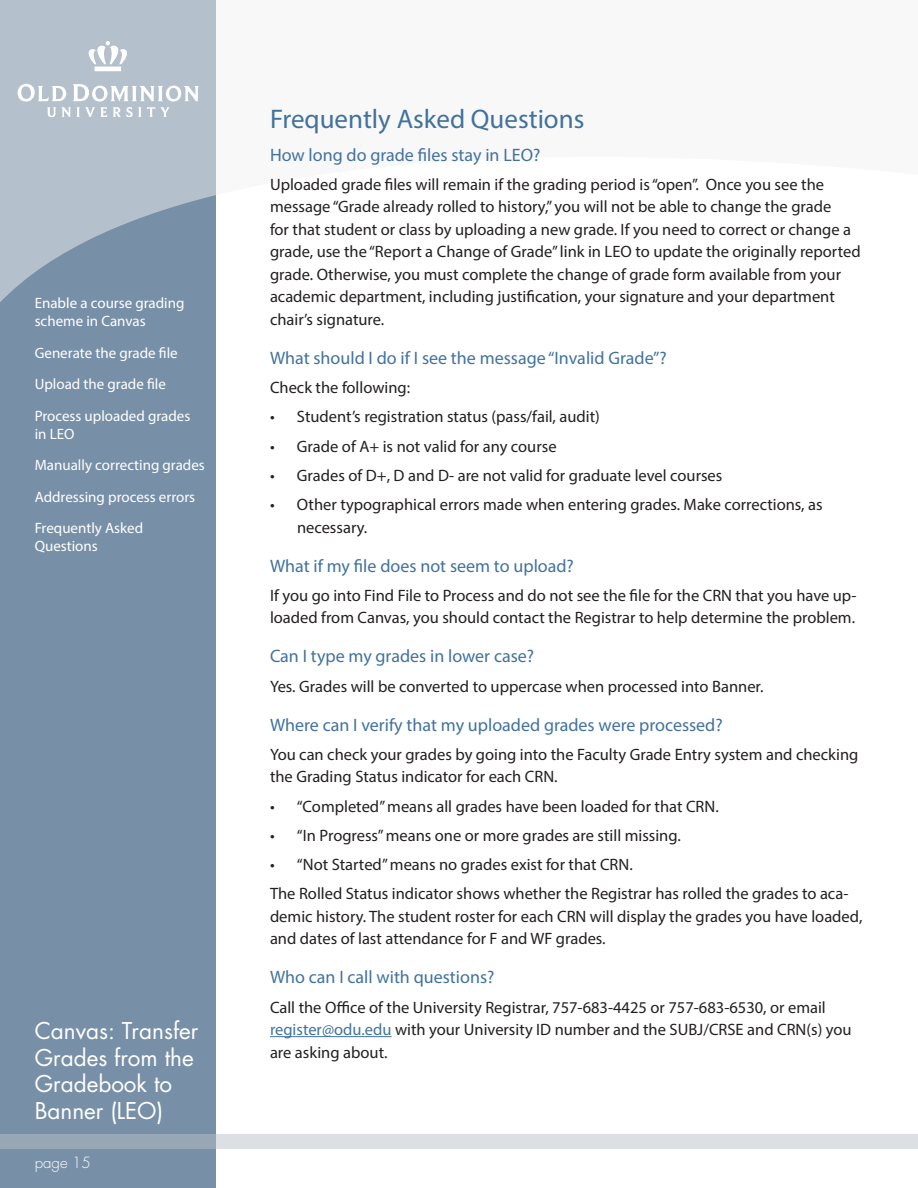
<style>
.page{position:relative;width:918px;height:1188px;background:#fff}
.page>*{position:absolute;margin:0;border:0;box-sizing:border-box;transform-origin:0 0}
.heading{font:27px "Myriad Pro";color:#41729e}
.t1{font:22.5px/26.7px "Futura Std";color:#fff}
.subhead{font:18px "Myriad Pro";color:#41729e}
.body_copy{font:16.5px/22.5px "Myriad Pro";color:#231f20}
.t2{font:15px/31.5px "Myriad Pro";color:#fff}
.t3{font:300 15px "Futura Std";color:#fff}
.s1{color:#41729e}
</style>
<div class="page">
<div style="left:0;top:0;width:216px;height:1188px;background:#7890a7"></div>
<svg style="left:0;top:0;width:216px;height:302px;fill:#b5c0cd"></svg>
<svg style="left:0;top:1134px;width:918px;height:14px;background:#ccd1d8"></svg>
<svg style="left:87px;top:41px;width:42px;height:30px"></svg>
<svg style="left:18px;top:84px;width:181px;height:33px;background:#c8d0d9"></svg>
<hr style="left:270px;top:1036px;width:122px;height:1px;background:#41729e">
<p class="t2" style="left:35px;top:294px;width:151px;line-height:18px">Enable a course grading scheme in Canvas</p>
<p class="t2" style="left:35px;top:337px;width:157px">Generate the grade file<br>Upload the grade file<br>Process uploaded grades</p>
<p class="t2" style="left:35px;top:418px;width:172px">in LEO<br>Manually correcting grades<br>Addressing process errors<br>Frequently Asked</p>
<p class="t2" style="left:35px;top:530px;width:65px">Questions</p>
<h2 class="t1" style="left:35px;top:1017px;width:165px">Canvas: Transfer<br>Grades from the<br>Gradebook to<br>Banner (LEO)</h2>
<p class="t3" style="left:35px;top:1153px;width:58px">page 15</p>
<p class="heading" style="left:270px;top:103px;width:316px">Frequently Asked Questions</p>
<p class="subhead" style="left:270px;top:143px;width:272px">How long do grade files stay in LEO?</p>
<p class="body_copy" style="left:270px;top:173px;width:592px">Uploaded grade files will remain if the grading period is “open”. Once you see the message “Grade already rolled to history,” you will not be able to change the grade<br>for that student or class by uploading a new grade. If you need to correct or change a grade, use the “Report a Change of Grade” link in LEO to update the originally reported grade. Otherwise, you must complete the change of grade form available from your academic department, including justification, your signature and your department chair’s signature.</p>
<p class="subhead" style="left:270px;top:347px;width:398px">What should I do if I see the message “Invalid Grade”?</p>
<p class="body_copy" style="left:270px;top:376px;width:142px">Check the following:</p>
<p class="body_copy" style="left:270px;top:405px;width:331px">• Student’s registration status (pass/fail, audit)</p>
<p class="body_copy" style="left:270px;top:434px;width:288px">• Grade of A+ is not valid for any course</p>
<p class="body_copy" style="left:270px;top:464px;width:454px">• Grades of D+, D and D- are not valid for graduate level courses</p>
<p class="body_copy" style="left:297px;top:493px;width:527px;text-indent:-27px">• Other typographical errors made when entering grades. Make corrections, as necessary.</p>
<p class="subhead" style="left:270px;top:554px;width:305px">What if my file does not seem to upload?</p>
<p class="body_copy" style="left:270px;top:584px;width:588px">If you go into Find File to Process and do not see the file for the CRN that you have up&shy;loaded from Canvas, you should contact the Registrar to help determine the problem.</p>
<p class="subhead" style="left:270px;top:645px;width:266px">Can I type my grades in lower case?</p>
<p class="body_copy" style="left:270px;top:674px;width:495px">Yes. Grades will be converted to uppercase when processed into Banner.</p>
<p class="subhead" style="left:270px;top:713px;width:454px">Where can I verify that my uploaded grades were processed?</p>
<p class="body_copy" style="left:270px;top:743px;width:590px">You can check your grades by going into the Faculty Grade Entry system and checking the Grading Status indicator for each CRN.</p>
<p class="body_copy" style="left:270px;top:794px;width:450px">• “Completed” means all grades have been loaded for that CRN.</p>
<p class="body_copy" style="left:270px;top:824px;width:412px">• “In Progress” means one or more grades are still missing.</p>
<p class="body_copy" style="left:270px;top:853px;width:364px">• “Not Started” means no grades exist for that CRN.</p>
<p class="body_copy" style="left:270px;top:882px;width:594px">The Rolled Status indicator shows whether the Registrar has rolled the grades to aca&shy;demic history. The student roster for each CRN will display the grades you have loaded, and dates of last attendance for F and WF grades.</p>
<p class="subhead" style="left:270px;top:966px;width:226px">Who can I call with questions?</p>
<p class="body_copy" style="left:270px;top:995px;width:583px">Call the Office of the University Registrar, 757-683-4425 or 757-683-6530, or email <span class="s1">register@odu.edu</span> with your University ID number and the SUBJ/CRSE and CRN(s) you are asking about.</p>
</div>
